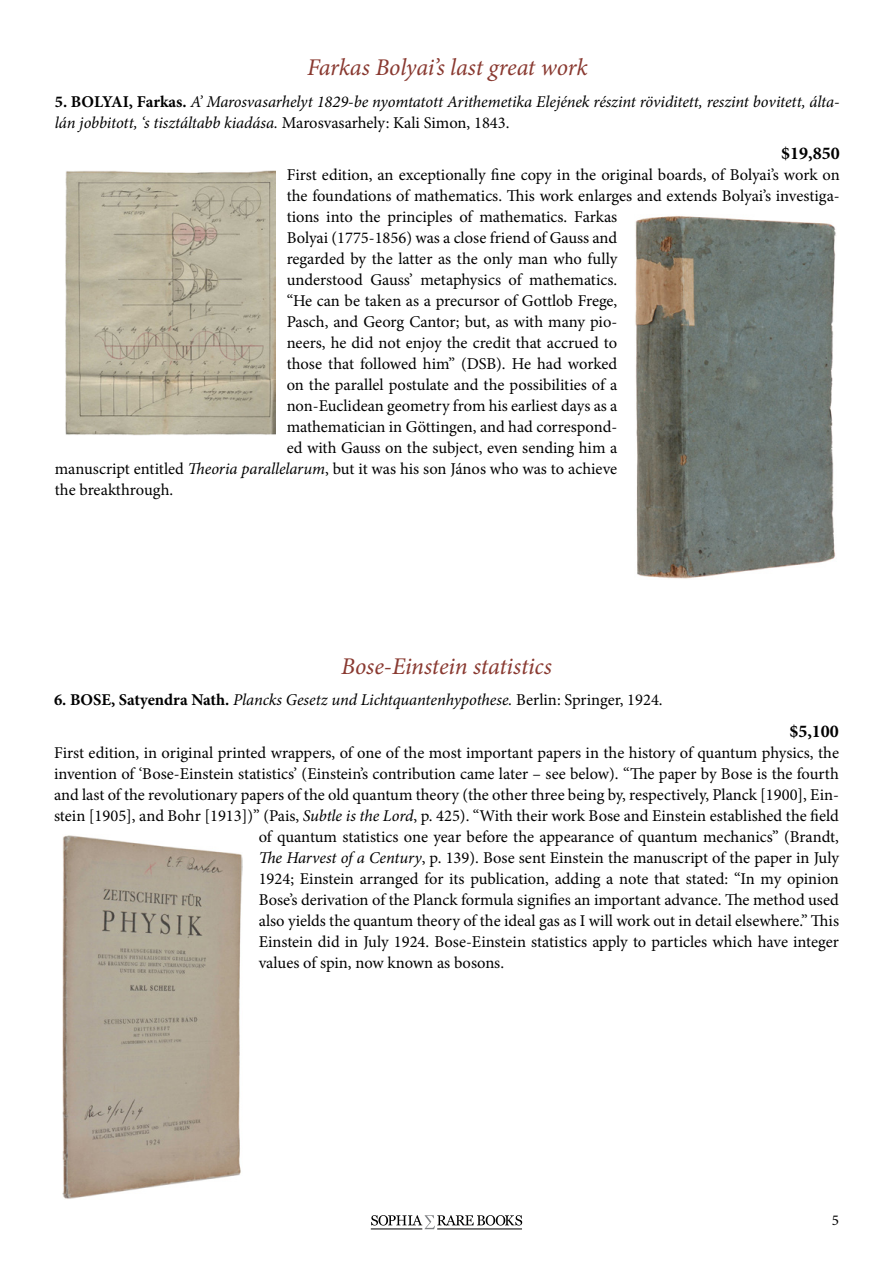
<style>
.page{position:relative;width:893px;height:1263px;background:#fff}
.page>*{position:absolute;margin:0;border:0;box-sizing:border-box;transform-origin:0 0}
.t1{font:italic 24px "Minion Pro";letter-spacing:-.01em;color:#893930}
.t2{font:700 18px "Minion Pro";color:#000}
.t3{font:16.5px "Minion Pro";letter-spacing:-.005em;color:#000}
.t4{font:italic 16.5px/21px "Minion Pro";letter-spacing:-.01em;color:#000}
.t5{font:15px "Minion Pro";color:#000}
.s1{font-weight:700;font-style:normal}
.s2{font-style:normal}
.s3{font-style:italic}
</style>
<div class="page">
<svg style="left:371px;top:1215px;width:151px;height:14px"></svg>
<hr style="left:371px;top:1228px;width:51px;height:1px;background:#000101">
<hr style="left:437px;top:1228px;width:85px;height:1px;background:#000101">
<img style="left:635px;top:216px;width:201px;height:363px">
<img style="left:63px;top:835px;width:179px;height:364px">
<img style="left:65px;top:170px;width:210px;height:266px">
<h1 class="t1" style="left:307px;top:51px;width:282px">Farkas Bolyai’s last great work</h1>
<p class="t4" style="left:55px;top:91px;width:786px"><span class="s1">5. BOLYAI, Farkas.</span> A’ Marosvasarhelyt 1829-be nyomtatott Arithemetika Elejének részint röviditett, reszint bovitett, álta&shy;lán jobbitott, ‘s tisztáltabb kiadása. <span class="s2">Marosvasarhely: Kali Simon, 1843.</span></p>
<p class="t2" style="left:781px;top:141px;width:60px">$19,850</p>
<p class="t3" style="left:287px;top:164px;width:555px">First edition, an exceptionally fine copy in the original boards, of Bolyai’s work on</p>
<p class="t3" style="left:287px;top:185px;width:555px">the foundations of mathematics. This work enlarges and extends Bolyai’s investiga-</p>
<p class="t3" style="left:287px;top:206px;width:332px">tions into the principles of mathematics. Farkas</p>
<p class="t3" style="left:287px;top:227px;width:332px">Bolyai (1775-1856) was a close friend of Gauss and</p>
<p class="t3" style="left:287px;top:248px;width:332px">regarded by the latter as the only man who fully</p>
<p class="t3" style="left:287px;top:269px;width:332px">understood Gauss’ metaphysics of mathematics.</p>
<p class="t3" style="left:287px;top:290px;width:332px">“He can be taken as a precursor of Gottlob Frege,</p>
<p class="t3" style="left:287px;top:311px;width:332px">Pasch, and Georg Cantor; but, as with many pio-</p>
<p class="t3" style="left:287px;top:332px;width:332px">neers, he did not enjoy the credit that accrued to</p>
<p class="t3" style="left:287px;top:353px;width:332px">those that followed him” (DSB). He had worked</p>
<p class="t3" style="left:287px;top:374px;width:332px">on the parallel postulate and the possibilities of a</p>
<p class="t3" style="left:287px;top:395px;width:332px">non-Euclidean geometry from his earliest days as a</p>
<p class="t3" style="left:287px;top:416px;width:332px">mathematician in Göttingen, and had correspond-</p>
<p class="t3" style="left:287px;top:437px;width:332px">ed with Gauss on the subject, even sending him a</p>
<p class="t3" style="left:55px;top:458px;width:564px">manuscript entitled <span class="s3">Theoria parallelarum</span>, but it was his son János who was to achieve</p>
<p class="t3" style="left:55px;top:479px;width:120px">the breakthrough.</p>
<h1 class="t1" style="left:341px;top:649px;width:212px">Bose-Einstein statistics</h1>
<p class="t4" style="left:54px;top:689px;width:610px"><span class="s1">6. BOSE, Satyendra Nath.</span> Plancks Gesetz und Lichtquantenhypothese. <span class="s2">Berlin: Springer, 1924.</span></p>
<p class="t2" style="left:789px;top:718px;width:51px">$5,100</p>
<p class="t3" style="left:54px;top:741px;width:786px">First edition, in original printed wrappers, of one of the most important papers in the history of quantum physics, the</p>
<p class="t3" style="left:54px;top:762px;width:786px">invention of ‘Bose-Einstein statistics’ (Einstein’s contribution came later – see below). “The paper by Bose is the fourth</p>
<p class="t3" style="left:54px;top:783px;width:786px">and last of the revolutionary papers of the old quantum theory (the other three being by, respectively, Planck [1900], Ein-</p>
<p class="t3" style="left:54px;top:804px;width:786px">stein [1905], and Bohr [1913])” (Pais, <span class="s3">Subtle is the Lord</span>, p. 425). “With their work Bose and Einstein established the field</p>
<p class="t3" style="left:259px;top:825px;width:582px">of quantum statistics one year before the appearance of quantum mechanics” (Brandt,</p>
<p class="t3" style="left:259px;top:846px;width:582px"><span class="s3">The Harvest of a Century</span>, p. 139). Bose sent Einstein the manuscript of the paper in July</p>
<p class="t3" style="left:259px;top:867px;width:582px">1924; Einstein arranged for its publication, adding a note that stated: “In my opinion</p>
<p class="t3" style="left:259px;top:888px;width:582px">Bose’s derivation of the Planck formula signifies an important advance. The method used</p>
<p class="t3" style="left:259px;top:909px;width:582px">also yields the quantum theory of the ideal gas as I will work out in detail elsewhere.” This</p>
<p class="t3" style="left:259px;top:930px;width:582px">Einstein did in July 1924. Bose-Einstein statistics apply to particles which have integer</p>
<p class="t3" style="left:259px;top:951px;width:247px">values of spin, now known as bosons.</p>
<p class="t5" style="left:832px;top:1210px;width:9px">5</p>
</div>
